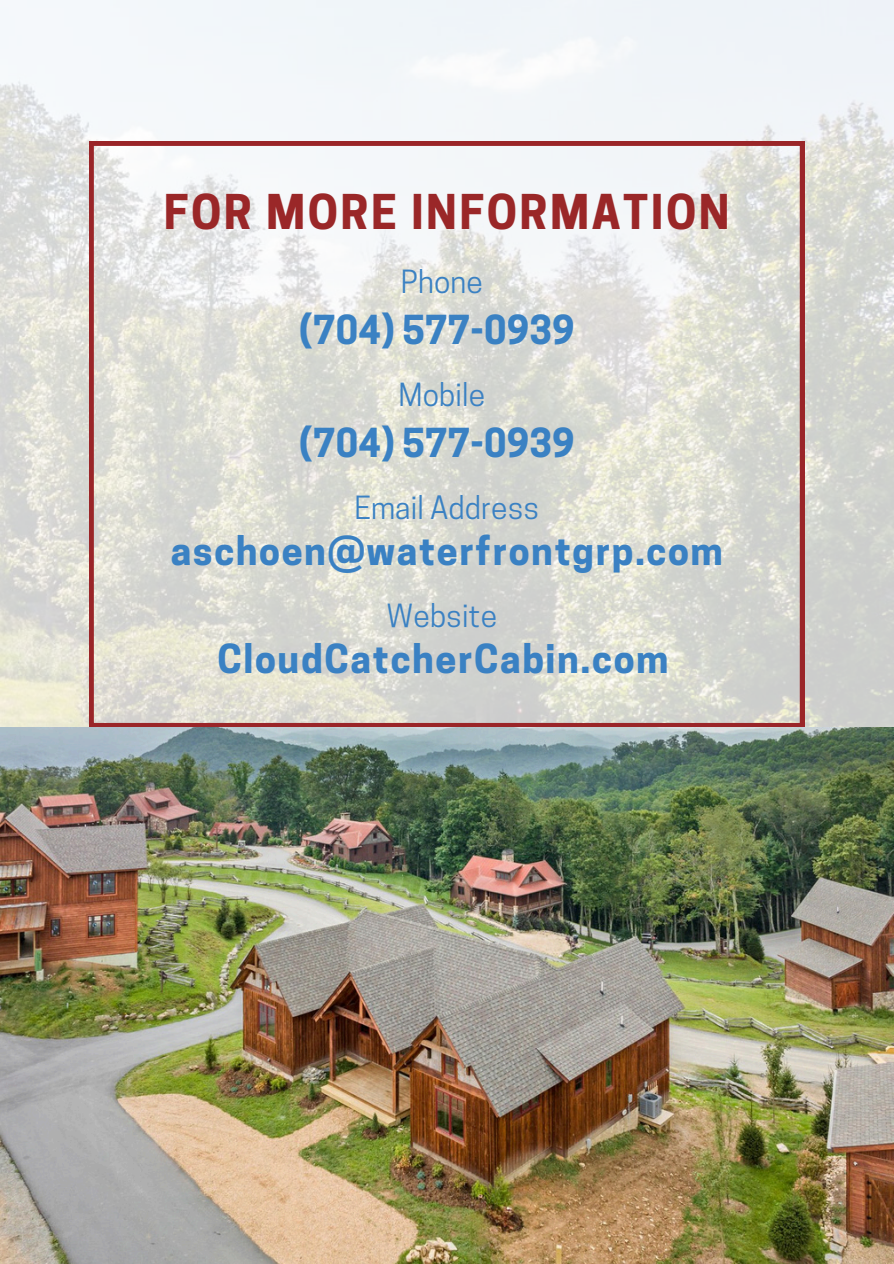
<style>
.page{position:relative;width:894px;height:1264px;background:#fff}
.page>*{position:absolute;margin:0;border:0;box-sizing:border-box;transform-origin:0 0}
.t1{font:700 45px "Cooper Hewitt";letter-spacing:.055em;color:#9a2728}
.t2{font:700 37.5px "Cooper Hewitt";letter-spacing:.045em;color:#3a81c3}
.t3{font:700 37.5px "Cooper Hewitt";letter-spacing:.005em;color:#3a81c3}
.t4{font:30px "Cooper Hewitt";letter-spacing:.005em;color:#3a81c3}
</style>
<div class="page">
<img style="left:0;top:0;width:893px;height:727px">
<svg style="left:89px;top:141px;width:715px;height:586px"></svg>
<img style="left:0;top:727px;width:893px;height:536px">
<h2 class="t1" style="left:164px;top:195px;width:567px">FOR MORE INFORMATION</h2>
<h2 class="t4" style="left:401px;top:271px;width:83px">Phone</h2>
<p class="t3" style="left:299px;top:316px;width:277px">(704) 577-0939</p>
<h2 class="t4" style="left:398px;top:383px;width:88px">Mobile</h2>
<p class="t3" style="left:299px;top:428px;width:277px">(704) 577-0939</p>
<h2 class="t4" style="left:354px;top:496px;width:186px">Email Address</h2>
<p class="t2" style="left:171px;top:537px;width:553px">aschoen@waterfrontgrp.com</p>
<p class="t4" style="left:386px;top:604px;width:112px">Website</p>
<p class="t2" style="left:217px;top:645px;width:452px">CloudCatcherCabin.com</p>
</div>
